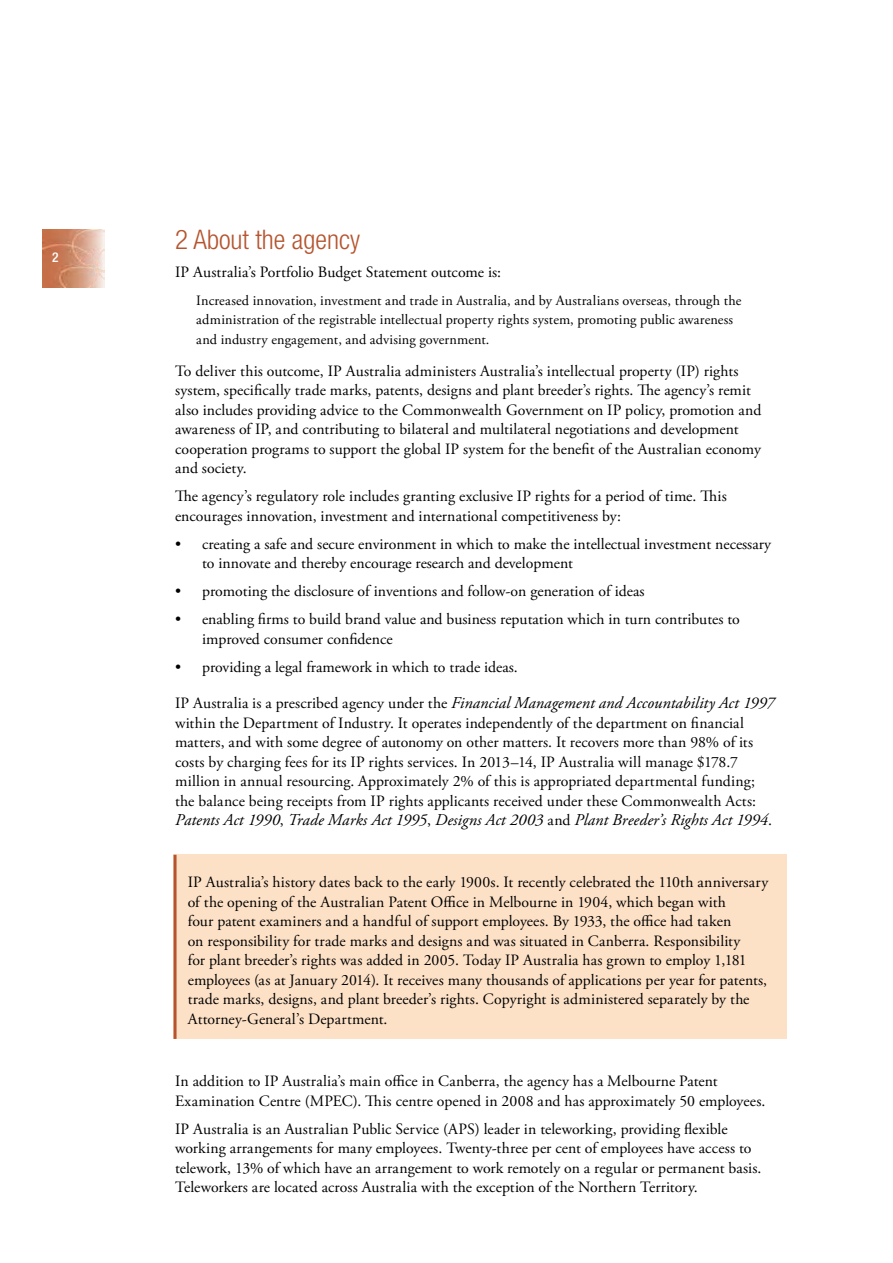
<style>
.page{position:relative;width:893px;height:1263px;background:#fff}
.page>*{position:absolute;margin:0;border:0;box-sizing:border-box;transform-origin:0 0}
.Heading_1{font:300 condensed 27px "Helvetica Neue LT Pro";color:#b5542e}
.body_text{font:italic 16.5px "Adobe Garamond Pro";color:#000}
.body_text-2{font:15.75px/19.5px "Adobe Garamond Pro";letter-spacing:.005em;color:#000}
.body_text_indented{font:15.75px/19.5px "Adobe Garamond Pro";color:#000}
.body_text-3{font:14.25px/19.5px "Adobe Garamond Pro";letter-spacing:.01em;color:#000}
.t1{font:500 condensed 13.5px "Helvetica Neue LT Pro";color:#fff}
.s1{font-style:normal;font-size:15.75px}
</style>
<div class="page">
<img style="left:43px;top:230px;width:61px;height:58px">
<div style="left:173px;top:855px;width:614px;height:184px;background:#fde1c7"></div>
<hr style="left:174px;top:855px;width:3px;height:184px;background:#b5542e">
<p class="t1" style="left:52px;top:249px;width:8px">2</p>
<h2 class="Heading_1" style="left:175px;top:224px;width:186px">2 About the agency</h2>
<p class="body_text-2" style="left:175px;top:263px;width:328px">IP Australia’s Portfolio Budget Statement outcome is:</p>
<p class="body_text-3" style="left:196px;top:291px;width:547px">Increased innovation, investment and trade in Australia, and by Australians overseas, through the administration of the registrable intellectual property rights system, promoting public awareness and industry engagement, and advising government.</p>
<p class="body_text-2" style="left:175px;top:362px;width:588px">To deliver this outcome, IP Australia administers Australia’s intellectual property (IP) rights system, specifically trade marks, patents, designs and plant breeder’s rights. The agency’s remit also includes providing advice to the Commonwealth Government on IP policy, promotion and awareness of IP, and contributing to bilateral and multilateral negotiations and development cooperation programs to support the global IP system for the benefit of the Australian economy and society.</p>
<p class="body_text-2" style="left:175px;top:487px;width:553px">The agency’s regulatory role includes granting exclusive IP rights for a period of time. This encourages innovation, investment and international competitiveness by:</p>
<p class="body_text_indented" style="left:202px;top:535px;width:571px;text-indent:-27px">• creating a safe and secure environment in which to make the intellectual investment necessary to innovate and thereby encourage research and development</p>
<p class="body_text_indented" style="left:175px;top:582px;width:471px">• promoting the disclosure of inventions and follow-on generation of ideas</p>
<p class="body_text_indented" style="left:202px;top:610px;width:539px;text-indent:-27px">• enabling firms to build brand value and business reputation which in turn contributes to improved consumer confidence</p>
<p class="body_text_indented" style="left:175px;top:658px;width:344px">• providing a legal framework in which to trade ideas.</p>
<p class="body_text" style="left:175px;top:693px;width:601px"><span class="s1">IP Australia is a prescribed agency under the</span> Financial Management and Accountability Act 1997</p>
<p class="body_text-2" style="left:175px;top:714px;width:582px">within the Department of Industry. It operates independently of the department on financial matters, and with some degree of autonomy on other matters. It recovers more than 98% of its costs by charging fees for its IP rights services. In 2013–14, IP Australia will manage $178.7 million in annual resourcing. Approximately 2% of this is appropriated departmental funding; the balance being receipts from IP rights applicants received under these Commonwealth Acts:</p>
<p class="body_text" style="left:175px;top:810px;width:598px">Patents Act 1990<span class="s1">,</span> Trade Marks Act 1995<span class="s1">,</span> Designs Act 2003 <span class="s1">and</span> Plant Breeder’s Rights Act 1994<span class="s1">.</span></p>
<p class="body_text_indented" style="left:188px;top:873px;width:582px">IP Australia’s history dates back to the early 1900s. It recently celebrated the 110th anniversary of the opening of the Australian Patent Office in Melbourne in 1904, which began with<br>four patent examiners and a handful of support employees. By 1933, the office had taken<br>on responsibility for trade marks and designs and was situated in Canberra. Responsibility<br>for plant breeder’s rights was added in 2005. Today IP Australia has grown to employ 1,181 employees (as at January 2014). It receives many thousands of applications per year for patents, trade marks, designs, and plant breeder’s rights. Copyright is administered separately by the Attorney-General’s Department.</p>
<p class="body_text-2" style="left:175px;top:1072px;width:592px">In addition to IP Australia’s main office in Canberra, the agency has a Melbourne Patent<br>Examination Centre (MPEC). This centre opened in 2008 and has approximately 50 employees.</p>
<p class="body_text-2" style="left:175px;top:1119px;width:588px">IP Australia is an Australian Public Service (APS) leader in teleworking, providing flexible working arrangements for many employees. Twenty-three per cent of employees have access to telework, 13% of which have an arrangement to work remotely on a regular or permanent basis.<br>Teleworkers are located across Australia with the exception of the Northern Territory.</p>
</div>
